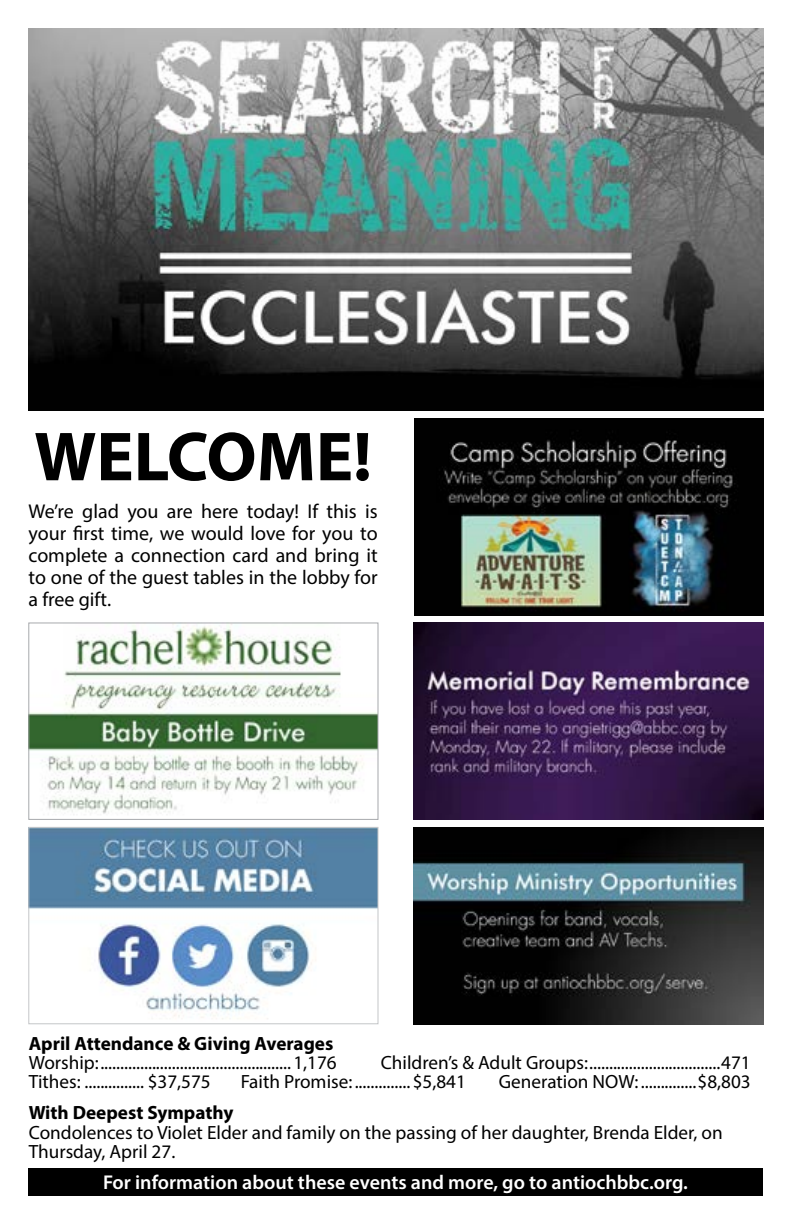
<style>
.page{position:relative;width:792px;height:1224px;background:#fff}
.page>*{position:absolute;margin:0;border:0;box-sizing:border-box;transform-origin:0 0}
.t1{font:700 70px "Myriad Pro";color:#000}
.t2{font:20px/22px "Myriad Pro";color:#000;text-align:justify}
.t3{font:600 20px "Myriad Pro";color:#fff}
.t4{font:19.2px/19.2px "Myriad Pro";color:#000}
.t5{font:700 19.2px "Myriad Pro";color:#000}
</style>
<div class="page">
<img style="left:413px;top:623px;width:350px;height:197px">
<img style="left:414px;top:419px;width:349px;height:196px">
<img style="left:31px;top:625px;width:345px;height:190px">
<div style="left:29px;top:623px;width:349px;height:197px;border:1px solid #a7a9ac"></div>
<img style="left:31px;top:829px;width:345px;height:190px">
<div style="left:29px;top:827px;width:349px;height:197px;border:1px solid #c4c6c8"></div>
<img style="left:414px;top:828px;width:349px;height:196px">
<div style="left:28px;top:1168px;width:735px;height:27px;background:#000"></div>
<img style="left:29px;top:29px;width:734px;height:381px">
<h1 class="t1" style="left:34px;top:411px;width:339px">WELCOME!</h1>
<p class="t2" style="left:29px;top:500px;width:351px">We’re glad you are here today! If this is your first time, we would love for you to complete a connection card and bring it to one of the guest tables in the lobby for a free gift.</p>
<p class="t5" style="left:29px;top:1031px;width:306px">April Attendance &amp; Giving Averages</p>
<p class="t4" style="left:29px;top:1053px;width:310px">Worship:................................................1,176</p>
<p class="t4" style="left:381px;top:1053px;width:372px">Children’s &amp; Adult Groups:.................................471</p>
<p class="t4" style="left:29px;top:1072px;width:183px">Tithes: ............... $37,575</p>
<p class="t4" style="left:241px;top:1072px;width:227px">Faith Promise: .............. $5,841</p>
<p class="t4" style="left:499px;top:1072px;width:253px">Generation NOW: ..............$8,803</p>
<p class="t5" style="left:29px;top:1100px;width:206px">With Deepest Sympathy</p>
<p class="t4" style="left:29px;top:1122px;width:695px">Condolences to Violet Elder and family on the passing of her daughter, Brenda Elder, on<br>Thursday, April 27.</p>
<p class="t3" style="left:103px;top:1170px;width:586px">For information about these events and more, go to antiochbbc.org.</p>
</div>
